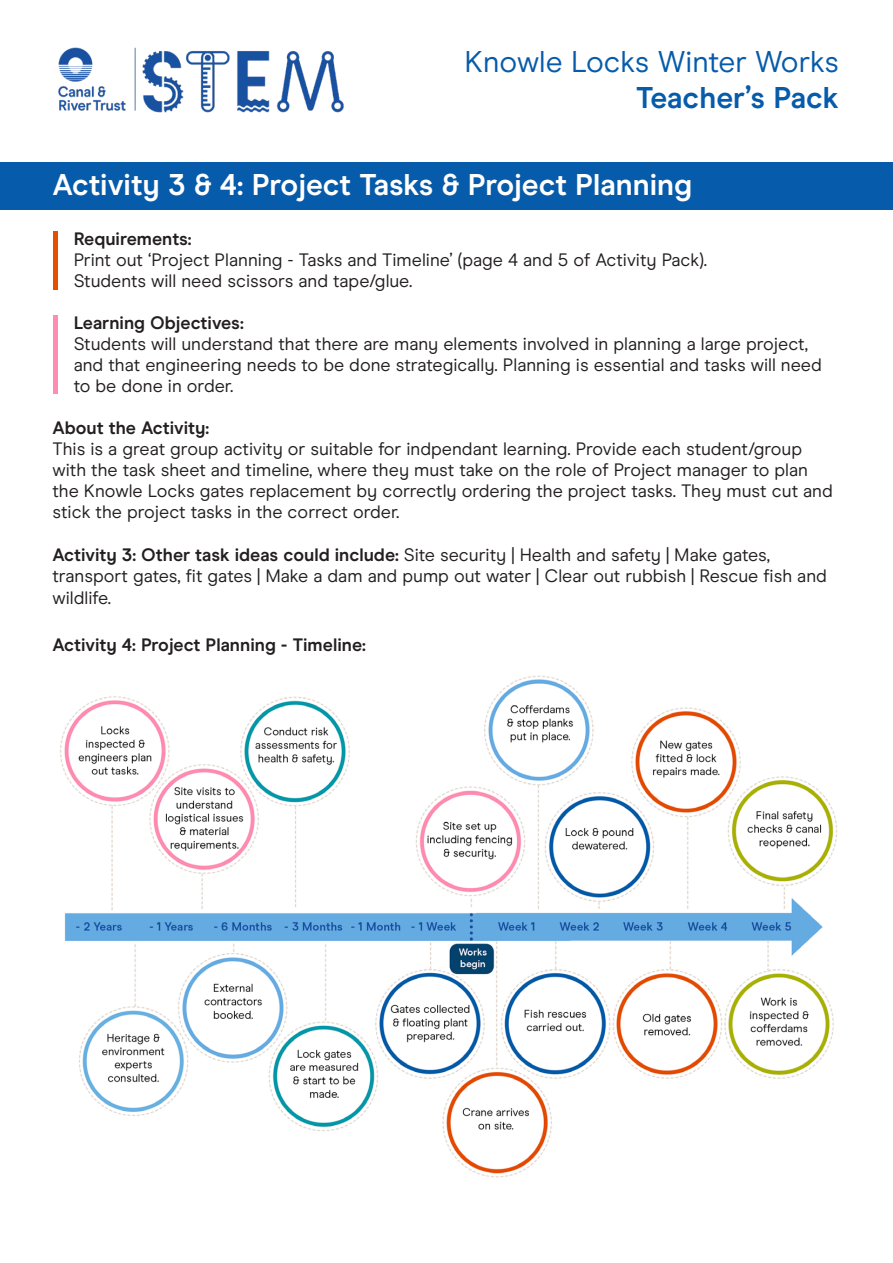
<style>
.page{position:relative;width:893px;height:1263px;background:#fff}
.page>*{position:absolute;margin:0;border:0;box-sizing:border-box;transform-origin:0 0}
.Subheading_2{font:700 30px "Modern Era";color:#fff}
.t1{font:30px "Modern Era";color:#065baa}
.t2{font:700 30px "Modern Era";color:#065baa}
.Subheading_2-2{font:18px/21px "Modern Era";color:#231f20}
.Subheading_2-3{font:700 18px "Modern Era";color:#231f20}
.s1{font-weight:700}
</style>
<div class="page">
<div style="left:0;top:163px;width:893px;height:47px;background:#065baa"></div>
<img style="left:60px;top:675px;width:778px;height:503px">
<hr style="left:54px;top:315px;width:4px;height:78px;background:#ff8cb4">
<hr style="left:54px;top:231px;width:4px;height:58px;background:#e64f00">
<img style="left:58px;top:47px;width:286px;height:66px">
<h1 class="t1" style="left:465px;top:45px;width:376px">Knowle Locks Winter Works</h1>
<h1 class="t2" style="left:636px;top:80px;width:204px">Teacher’s Pack</h1>
<p class="Subheading_2" style="left:52px;top:166px;width:641px">Activity 3 &amp; 4: Project Tasks &amp; Project Planning</p>
<p class="Subheading_2-3" style="left:74px;top:228px;width:120px">Requirements:</p>
<p class="Subheading_2-2" style="left:74px;top:249px;width:635px">Print out ‘Project Planning - Tasks and Timeline’ (page 4 and 5 of Activity Pack).</p>
<p class="Subheading_2-2" style="left:74px;top:270px;width:340px">Students will need scissors and tape/glue.</p>
<p class="Subheading_2-3" style="left:74px;top:312px;width:172px">Learning Objectives:</p>
<p class="Subheading_2-2" style="left:74px;top:333px;width:750px">Students will understand that there are many elements involved in planning a large project, and that engineering needs to be done strategically. Planning is essential and tasks will need to be done in order.</p>
<p class="Subheading_2-3" style="left:52px;top:417px;width:158px">About the Activity:</p>
<p class="Subheading_2-2" style="left:52px;top:438px;width:782px">This is a great group activity or suitable for indpendant learning. Provide each student/group with the task sheet and timeline, where they must take on the role of Project manager to plan the Knowle Locks gates replacement by correctly ordering the project tasks. They must cut and stick the project tasks in the correct order.</p>
<p class="Subheading_2-2" style="left:52px;top:544px;width:776px;line-height:21.6px"><span class="s1">Activity 3: Other task ideas could include:</span> Site security | Health and safety | Make gates, transport gates, fit gates | Make a dam and pump out water | Clear out rubbish | Rescue fish and wildlife.</p>
<p class="Subheading_2-3" style="left:52px;top:634px;width:315px">Activity 4: Project Planning - Timeline:</p>
</div>
